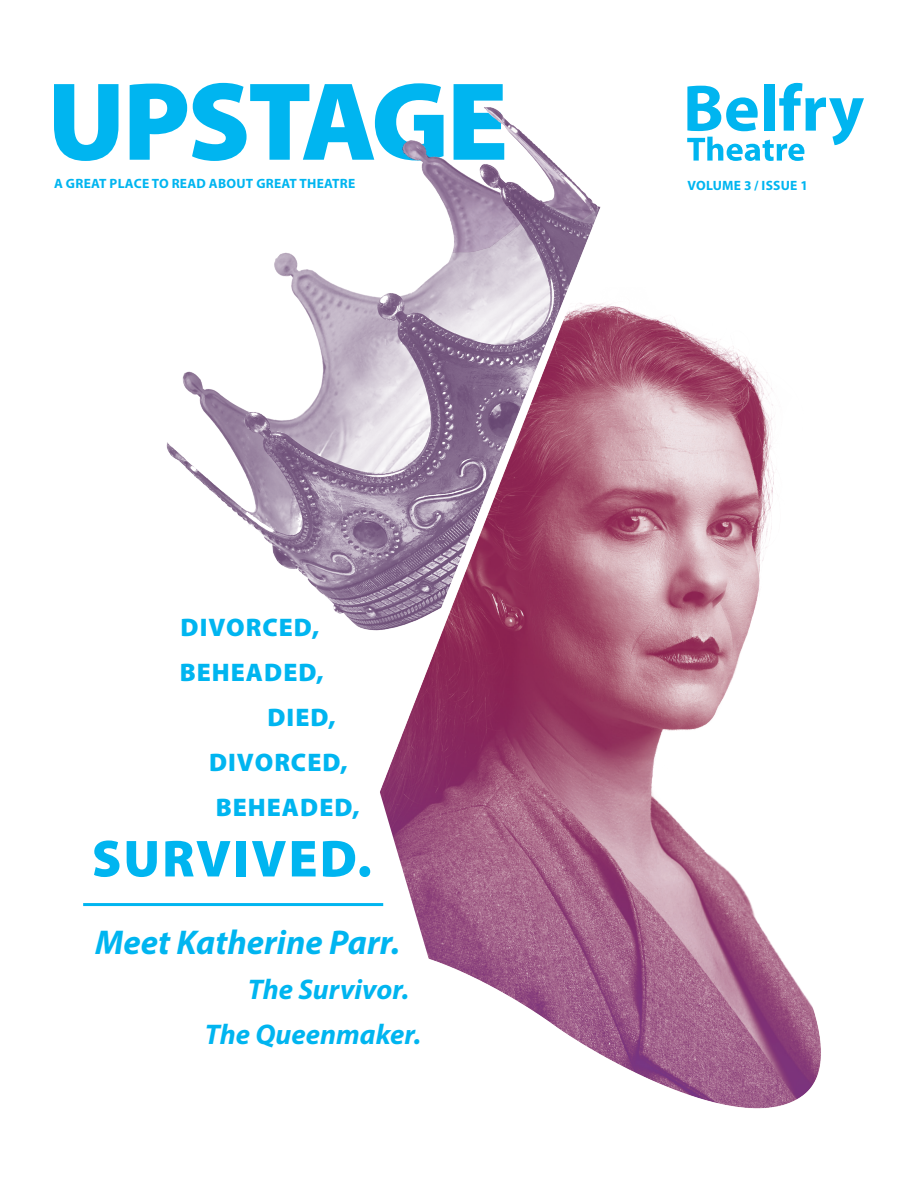
<style>
.page{position:relative;width:918px;height:1188px;background:#fff}
.page>*{position:absolute;margin:0;border:0;box-sizing:border-box;transform-origin:0 0}
.Body{font:900 52.5px "Myriad Pro";letter-spacing:.04em;color:#00b5f0}
.Body-2{font:italic 700 34.5px "Myriad Pro";color:#00b5f0}
.Body-3{font:italic 700 28.5px/45px "Myriad Pro";color:#00b5f0}
.Body-4{font:900 25.5px "Myriad Pro";letter-spacing:.04em;color:#00b5f0}
.t1{font:700 13.5px "Myriad Pro";letter-spacing:.02em;color:#00b5f0}
</style>
<div class="page">
<svg style="left:54px;top:83px;width:105px;height:78px"></svg>
<img style="left:159px;top:82px;width:705px;height:1027px">
<svg style="left:242px;top:762px;width:193px;height:228px"></svg>
<hr style="left:83px;top:903px;width:300px;height:3px;background:#00b5f0">
<p class="t1" style="left:54px;top:175px;width:303px">A GREAT PLACE TO READ ABOUT GREAT THEATRE</p>
<p class="t1" style="left:687px;top:177px;width:122px">VOLUME 3 / ISSUE 1</p>
<p class="Body-4" style="left:181px;top:611px;width:140px">DIVORCED,</p>
<p class="Body-4" style="left:180px;top:656px;width:146px">BEHEADED,</p>
<p class="Body-4" style="left:267px;top:701px;width:70px">DIED,</p>
<p class="Body-4" style="left:209px;top:746px;width:140px">DIVORCED,</p>
<p class="Body-4" style="left:216px;top:791px;width:146px">BEHEADED,</p>
<p class="Body" style="left:92px;top:824px;width:281px">SURVIVED.</p>
<p class="Body-2" style="left:95px;top:920px;width:307px">Meet Katherine Parr.</p>
<p class="Body-3" style="left:205px;top:966px;width:218px;text-indent:43px">The Survivor.<br>The Queenmaker.</p>
</div>
